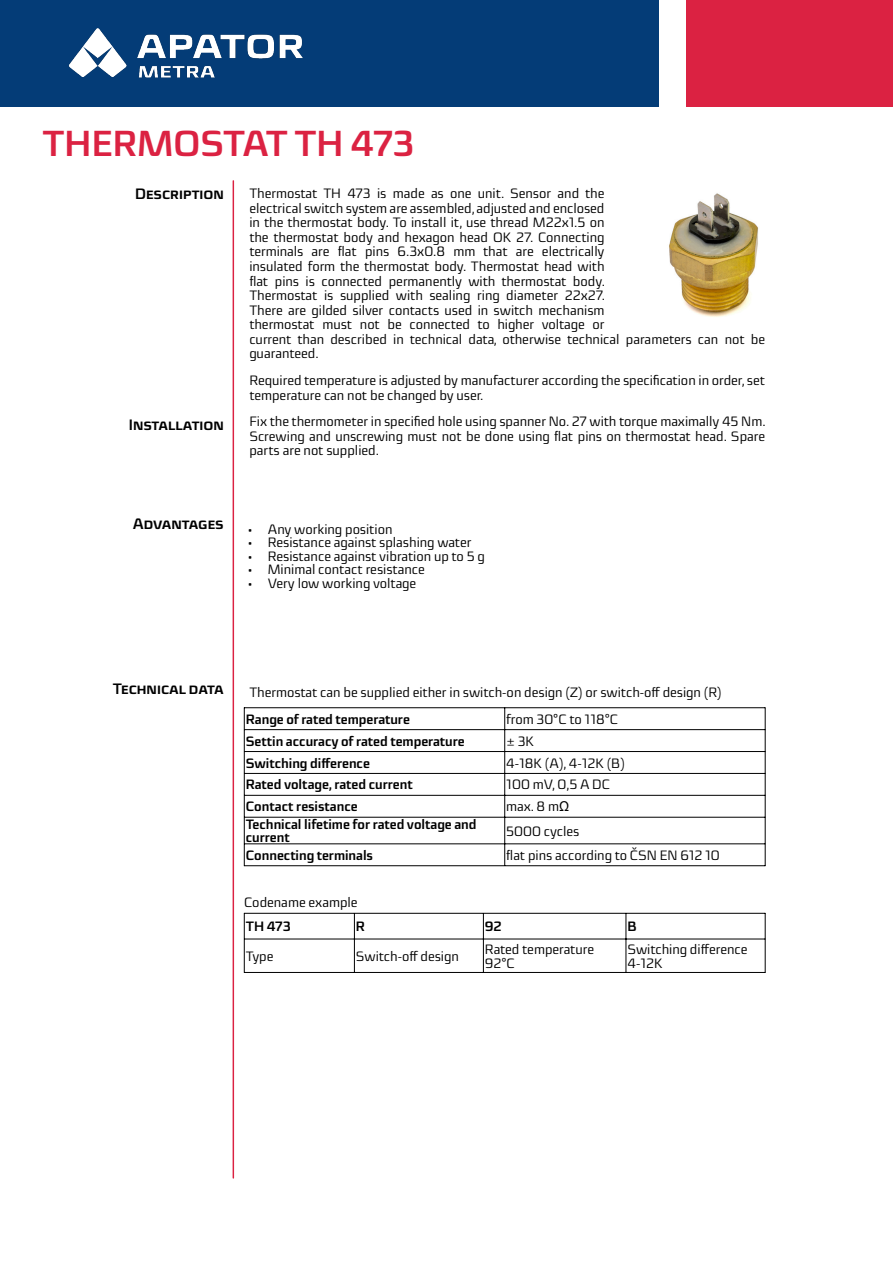
<style>
.page{position:relative;width:893px;height:1263px;background:#fff}
.page>*{position:absolute;margin:0;border:0;box-sizing:border-box;transform-origin:0 0}
.t1{font:700 36px "Sica";color:#db2242}
.t2{font:700 15px "Sica";color:#000}
.t3{font:13.5px "Sica";color:#000}
.t4{font:700 13.5px "Sica";color:#000}
.s1{font-family:"Arial"}
</style>
<div class="page">
<div style="left:0;top:0;width:659px;height:106px;background:#043c77"></div>
<div style="left:687px;top:0;width:206px;height:106px;background:#db2242"></div>
<img style="left:68px;top:28px;width:235px;height:50px">
<hr style="left:233px;top:181px;width:1px;height:997px;background:#db2242">
<hr style="left:244px;top:707px;width:1px;height:159px;background:#000">
<hr style="left:765px;top:707px;width:1px;height:159px;background:#000">
<hr style="left:504px;top:708px;width:1px;height:158px;background:#000">
<hr style="left:244px;top:707px;width:521px;height:1px;background:#000">
<hr style="left:244px;top:729px;width:521px;height:1px;background:#000">
<hr style="left:244px;top:751px;width:521px;height:1px;background:#000">
<hr style="left:244px;top:773px;width:521px;height:1px;background:#000">
<hr style="left:244px;top:795px;width:521px;height:1px;background:#000">
<hr style="left:244px;top:817px;width:521px;height:1px;background:#000">
<hr style="left:244px;top:843px;width:521px;height:1px;background:#000">
<hr style="left:244px;top:865px;width:521px;height:1px;background:#000">
<img style="left:669px;top:193px;width:90px;height:124px">
<hr style="left:244px;top:913px;width:1px;height:60px;background:#000">
<hr style="left:765px;top:913px;width:1px;height:60px;background:#000">
<hr style="left:354px;top:913px;width:1px;height:59px;background:#000">
<hr style="left:483px;top:913px;width:1px;height:59px;background:#000">
<hr style="left:626px;top:913px;width:1px;height:59px;background:#000">
<hr style="left:244px;top:913px;width:521px;height:1px;background:#000">
<hr style="left:244px;top:939px;width:521px;height:1px;background:#000">
<hr style="left:244px;top:972px;width:521px;height:1px;background:#000">
<p class="t1" style="left:43px;top:129px;width:373px">THERMOSTAT TH 473</p>
<p class="t2" style="left:135px;top:188px;width:90px">Description</p>
<p class="t3" style="left:249px;top:188px;width:357px">Thermostat TH 473 is made as one unit. Sensor and the</p>
<p class="t3" style="left:249px;top:203px;width:357px">electrical switch system are assembled, adjusted and enclosed</p>
<p class="t3" style="left:249px;top:217px;width:357px">in the thermostat body. To install it, use thread M22x1.5 on</p>
<p class="t3" style="left:249px;top:232px;width:357px">the thermostat body and hexagon head OK 27. Connecting</p>
<p class="t3" style="left:249px;top:246px;width:357px">terminals are flat pins 6.3x0.8 mm that are electrically</p>
<p class="t3" style="left:249px;top:261px;width:357px">insulated form the thermostat body. Thermostat head with</p>
<p class="t3" style="left:249px;top:275px;width:357px">flat pins is connected permanently with thermostat body.</p>
<p class="t3" style="left:249px;top:290px;width:357px">Thermostat is supplied with sealing ring diameter 22x27.</p>
<p class="t3" style="left:249px;top:305px;width:357px">There are gilded silver contacts used in switch mechanism</p>
<p class="t3" style="left:249px;top:319px;width:357px">thermostat must not be connected to higher voltage or</p>
<p class="t3" style="left:249px;top:334px;width:517px">current than described in technical data, otherwise technical parameters can not be</p>
<p class="t3" style="left:249px;top:348px;width:71px">guaranteed.</p>
<p class="t3" style="left:249px;top:375px;width:517px">Required temperature is adjusted by manufacturer according the specification in order, set</p>
<p class="t3" style="left:249px;top:389px;width:236px">temperature can not be changed by user.</p>
<p class="t3" style="left:249px;top:416px;width:518px">Fix the thermometer in specified hole using spanner No. 27 with torque maximally 45 Nm.</p>
<p class="t3" style="left:249px;top:431px;width:517px">Screwing and unscrewing must not be done using flat pins on thermostat head. Spare</p>
<p class="t3" style="left:249px;top:445px;width:131px">parts are not supplied.</p>
<p class="t2" style="left:129px;top:419px;width:96px">Installation</p>
<p class="t2" style="left:133px;top:518px;width:92px">Advantages</p>
<p class="t3" style="left:248px;top:524px;width:146px">• Any working position</p>
<p class="t3" style="left:248px;top:537px;width:225px">• Resistance against splashing water</p>
<p class="t3" style="left:248px;top:551px;width:239px">• Resistance against vibration up to 5 g</p>
<p class="t3" style="left:248px;top:564px;width:178px">• Minimal contact resistance</p>
<p class="t3" style="left:248px;top:578px;width:170px">• Very low working voltage</p>
<p class="t2" style="left:113px;top:683px;width:112px">Technical data</p>
<p class="t3" style="left:249px;top:687px;width:474px">Thermostat can be supplied either in switch-on design (Z) or switch-off design (R)</p>
<p class="t4" style="left:246px;top:714px;width:166px">Range of rated temperature</p>
<p class="t3" style="left:506px;top:714px;width:113px">from 30°C to 118°C</p>
<p class="t4" style="left:246px;top:735px;width:220px">Settin accuracy of rated temperature</p>
<p class="t3" style="left:506px;top:735px;width:29px">± 3K</p>
<p class="t4" style="left:246px;top:757px;width:126px">Switching difference</p>
<p class="t3" style="left:506px;top:757px;width:120px">4-18K (A), 4-12K (B)</p>
<p class="t4" style="left:246px;top:779px;width:169px">Rated voltage, rated current</p>
<p class="t3" style="left:506px;top:779px;width:105px">100 mV, 0,5 A DC</p>
<p class="t4" style="left:246px;top:801px;width:113px">Contact resistance</p>
<p class="t3" style="left:506px;top:801px;width:65px">max. 8 m<span class="s1">Ω</span></p>
<p class="t4" style="left:246px;top:819px;width:232px">Technical lifetime for rated voltage and</p>
<p class="t4" style="left:246px;top:832px;width:46px">current</p>
<p class="t3" style="left:506px;top:825px;width:75px">5000 cycles</p>
<p class="t4" style="left:246px;top:850px;width:129px">Connecting terminals</p>
<p class="t3" style="left:506px;top:850px;width:215px">flat pins according to ČSN EN 612 10</p>
<p class="t3" style="left:244px;top:897px;width:115px">Codename example</p>
<p class="t4" style="left:246px;top:921px;width:47px">TH 473</p>
<p class="t4" style="left:356px;top:921px;width:11px">R</p>
<p class="t4" style="left:485px;top:921px;width:18px">92</p>
<p class="t4" style="left:627px;top:921px;width:11px">B</p>
<p class="t3" style="left:246px;top:951px;width:29px">Type</p>
<p class="t3" style="left:356px;top:951px;width:104px">Switch-off design</p>
<p class="t3" style="left:485px;top:944px;width:111px">Rated temperature</p>
<p class="t3" style="left:485px;top:957px;width:31px">92°C</p>
<p class="t3" style="left:627px;top:944px;width:122px">Switching difference</p>
<p class="t3" style="left:627px;top:957px;width:37px">4-12K</p>
</div>
